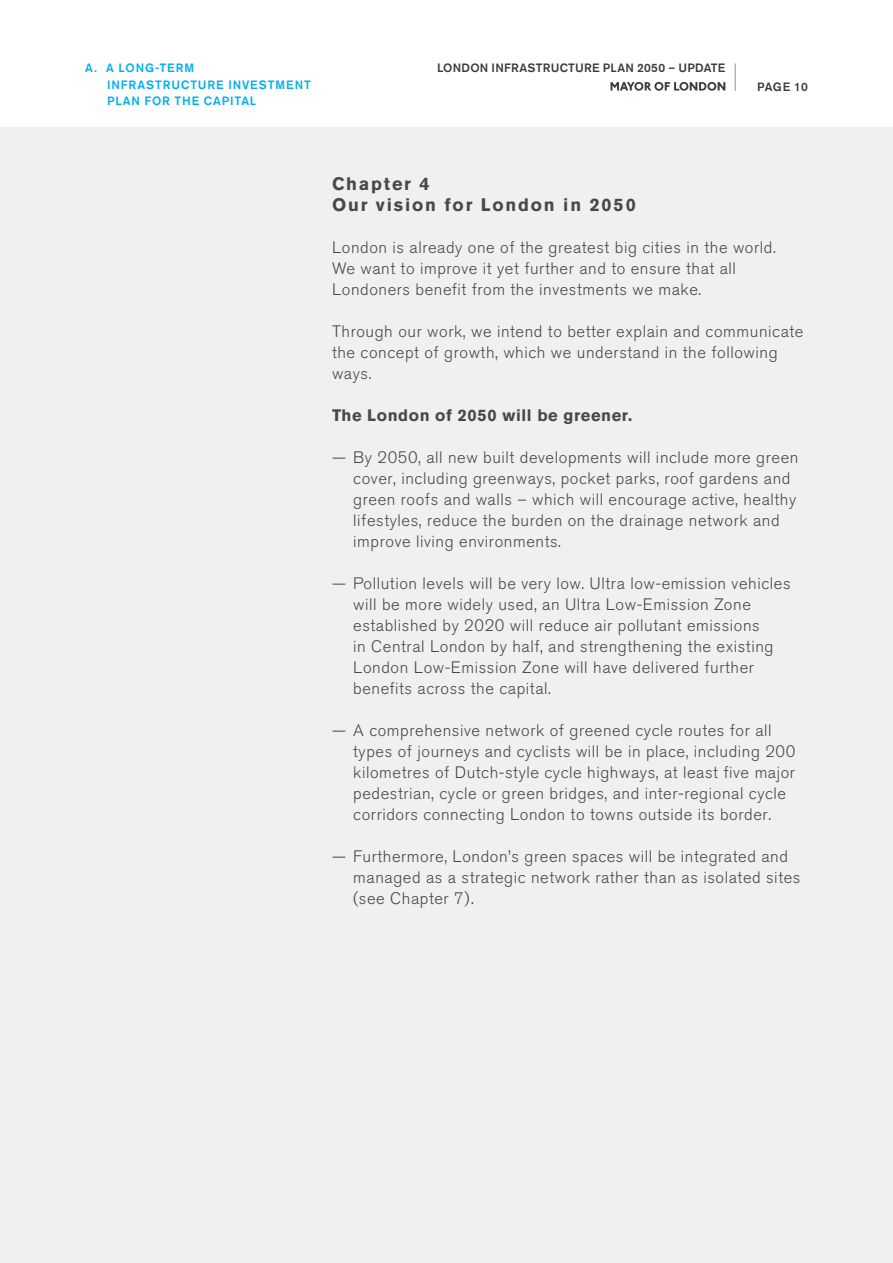
<style>
.page{position:relative;width:893px;height:1263px;background:#fff}
.page>*{position:absolute;margin:0;border:0;box-sizing:border-box;transform-origin:0 0}
.t1{font:700 18px/21px "Akzidenz Grotesk BE";letter-spacing:.1em;color:#4d4d4f}
.t2{font:300 16.5px/21px "Akzidenz Grotesk BQ";letter-spacing:.035em;color:#4d4d4f}
.t3{font:700 16.5px "Akzidenz Grotesk BE";letter-spacing:.035em;color:#4d4d4f}
.t4{font:500 12px/16.5px "Akzidenz Grotesk BE";letter-spacing:.075em;color:#00aeef}
.t5{font:500 12px "Akzidenz Grotesk BE";letter-spacing:.02em;color:#363e42}
</style>
<div class="page">
<div style="left:0;top:1px;width:893px;height:1262px;background:#eff1f1"></div>
<div style="left:0;top:0;width:893px;height:127px;background:#fff"></div>
<svg style="left:610px;top:82px;width:115px;height:9px"></svg>
<svg style="left:735px;top:63px;width:1px;height:28px"></svg>
<p class="t4" style="left:107px;top:60px;width:205px;text-indent:-22px">A. A LONG-TERM<br>INFRASTRUCTURE INVESTMENT<br>PLAN FOR THE CAPITAL</p>
<p class="t5" style="left:437px;top:61px;width:290px">LONDON INFRASTRUCTURE PLAN 2050 – UPDATE</p>
<p class="t5" style="left:757px;top:79px;width:52px">PAGE 10</p>
<p class="t1" style="left:332px;top:173px;width:305px">Chapter 4<br>Our vision for London in 2050</p>
<p class="t2" style="left:332px;top:237px;width:445px">London is already one of the greatest big cities in the world.<br>We want to improve it yet further and to ensure that all<br>Londoners benefit from the investments we make.</p>
<p class="t2" style="left:332px;top:321px;width:473px">Through our work, we intend to better explain and communicate the concept of growth, which we understand in the following ways.</p>
<p class="t3" style="left:332px;top:405px;width:302px">The London of 2050 will be greener.</p>
<p class="t2" style="left:353px;top:447px;width:447px;text-indent:-21px">— By 2050, all new built developments will include more green cover, including greenways, pocket parks, roof gardens and green roofs and walls – which will encourage active, healthy lifestyles, reduce the burden on the drainage network and improve living environments.</p>
<p class="t2" style="left:353px;top:573px;width:439px;text-indent:-21px">— Pollution levels will be very low. Ultra low-emission vehicles will be more widely used, an Ultra Low-Emission Zone established by 2020 will reduce air pollutant emissions<br>in Central London by half, and strengthening the existing London Low-Emission Zone will have delivered further benefits across the capital.</p>
<p class="t2" style="left:353px;top:720px;width:444px;text-indent:-21px">— A comprehensive network of greened cycle routes for all types of journeys and cyclists will be in place, including 200 kilometres of Dutch-style cycle highways, at least five major pedestrian, cycle or green bridges, and inter-regional cycle corridors connecting London to towns outside its border.</p>
<p class="t2" style="left:353px;top:846px;width:449px;text-indent:-21px">— Furthermore, London’s green spaces will be integrated and managed as a strategic network rather than as isolated sites (see Chapter 7).</p>
</div>
